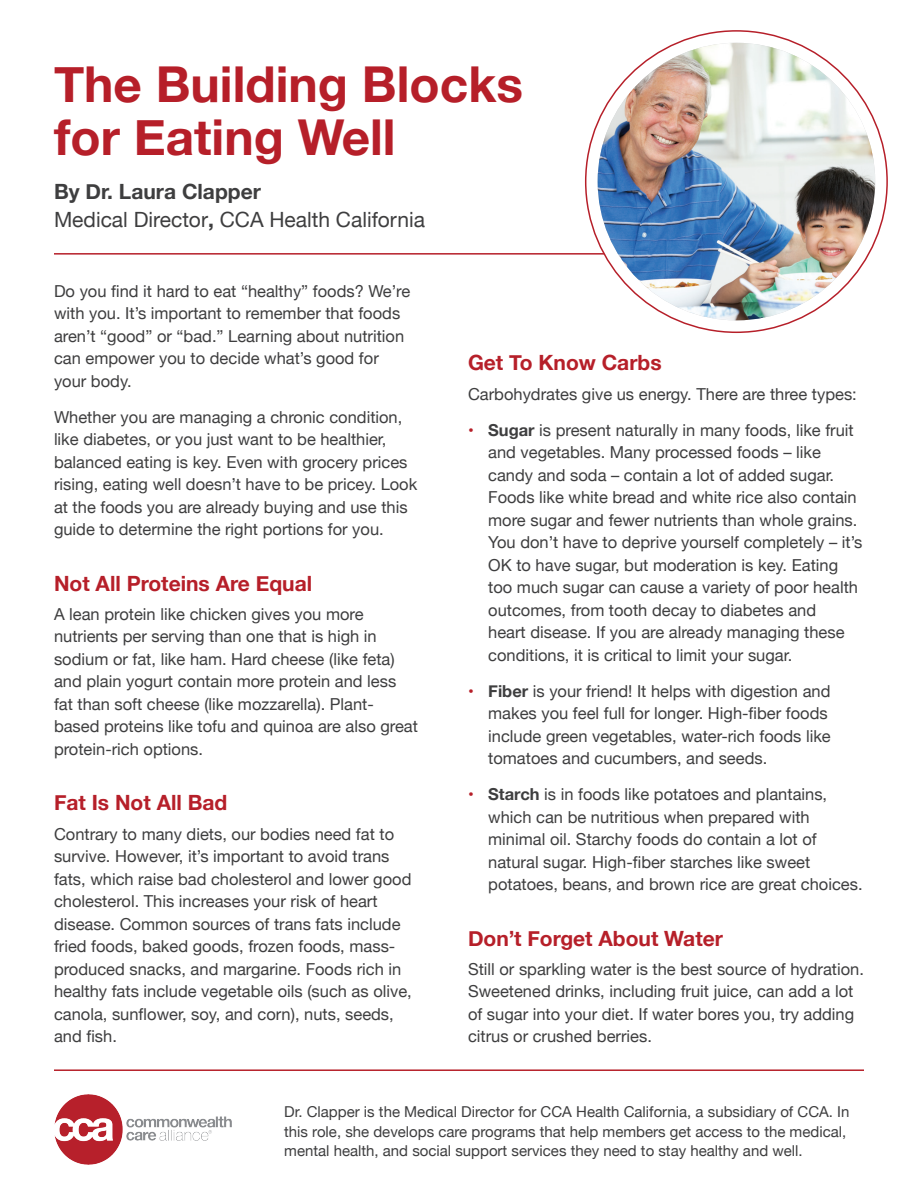
<style>
.page{position:relative;width:918px;height:1188px;background:#fff}
.page>*{position:absolute;margin:0;border:0;box-sizing:border-box;transform-origin:0 0}
.t1{font:700 49.5px/52.5px "Helvetica Neue";color:#b61f29}
.t2{font:700 21px "Helvetica Neue";color:#b61f29}
.t3{font:21px/28.5px "Helvetica Neue";color:#3e3e3f}
.body_copy{font:16.5px/22.5px "Helvetica Neue";color:#3e3e3f}
.body_copy-2{font:15px/19.5px "Helvetica Neue";color:#3e3e3f}
.s1{font-weight:700}
.s2{font-weight:700;color:#b61f29}
</style>
<div class="page">
<hr style="left:54px;top:1069px;width:810px;height:2px;background:#b61f29">
<hr style="left:54px;top:253px;width:810px;height:2px;background:#b61f29">
<div style="left:586px;top:31px;width:301px;height:301px;background:#fff;border-radius:50%"></div>
<img style="left:598px;top:43px;width:277px;height:277px;border-radius:139px">
<img style="left:54px;top:1095px;width:178px;height:69px">
<p class="t1" style="left:54px;top:60px;width:471px">The Building Blocks for Eating Well</p>
<p class="t3" style="left:54px;top:178px;width:372px"><span class="s1">By Dr. Laura Clapper<br></span>Medical Director<span class="s1">,</span> CCA Health California</p>
<p class="body_copy" style="left:54px;top:280px;width:358px">Do you find it hard to eat “healthy” foods? We’re with you. It’s important to remember that foods aren’t “good” or “bad.” Learning about nutrition can empower you to decide what’s good for your body.</p>
<p class="body_copy" style="left:54px;top:406px;width:365px">Whether you are managing a chronic condition, like diabetes, or you just want to be healthier, balanced eating is key. Even with grocery prices rising, eating well doesn’t have to be pricey. Look at the foods you are already buying and use this guide to determine the right portions for you.</p>
<p class="t2" style="left:54px;top:567px;width:260px">Not All Proteins Are Equal</p>
<p class="body_copy" style="left:54px;top:604px;width:366px">A lean protein like chicken gives you more nutrients per serving than one that is high in sodium or fat, like ham. Hard cheese (like feta) and plain yogurt contain more protein and less fat than soft cheese (like mozzarella). Plant&shy;based proteins like tofu and quinoa are also great protein-rich options.</p>
<p class="t2" style="left:54px;top:786px;width:175px">Fat Is Not All Bad</p>
<p class="body_copy" style="left:54px;top:823px;width:359px">Contrary to many diets, our bodies need fat to survive. However, it’s important to avoid trans fats, which raise bad cholesterol and lower good cholesterol. This increases your risk of heart disease. Common sources of trans fats include fried foods, baked goods, frozen foods, mass&shy;produced snacks, and margarine. Foods rich in healthy fats include vegetable oils (such as olive, canola, sunflower, soy, and corn), nuts, seeds, and fish.</p>
<p class="t2" style="left:468px;top:346px;width:195px">Get To Know Carbs</p>
<p class="body_copy" style="left:468px;top:383px;width:390px">Carbohydrates give us energy. There are three types:</p>
<p class="body_copy" style="left:488px;top:419px;width:376px;text-indent:-20px"><span class="s2">•</span> <span class="s1">Sugar</span> is present naturally in many foods, like fruit and vegetables. Many processed foods – like candy and soda – contain a lot of added sugar.<br>Foods like white bread and white rice also contain more sugar and fewer nutrients than whole grains.<br>You don’t have to deprive yourself completely – it’s OK to have sugar, but moderation is key. Eating too much sugar can cause a variety of poor health outcomes, from tooth decay to diabetes and<br>heart disease. If you are already managing these conditions, it is critical to limit your sugar.</p>
<p class="body_copy" style="left:488px;top:680px;width:344px;text-indent:-20px"><span class="s2">•</span> <span class="s1">Fiber</span> is your friend! It helps with digestion and makes you feel full for longer. High-fiber foods include green vegetables, water-rich foods like tomatoes and cucumbers, and seeds.</p>
<p class="body_copy" style="left:488px;top:784px;width:376px;text-indent:-20px"><span class="s2">•</span> <span class="s1">Starch</span> is in foods like potatoes and plantains, which can be nutritious when prepared with minimal oil. Starchy foods do contain a lot of natural sugar. High-fiber starches like sweet potatoes, beans, and brown rice are great choices.</p>
<p class="t2" style="left:468px;top:922px;width:256px">Don’t Forget About Water</p>
<p class="body_copy" style="left:468px;top:959px;width:398px">Still or sparkling water is the best source of hydration.<br>Sweetened drinks, including fruit juice, can add a lot of sugar into your diet. If water bores you, try adding citrus or crushed berries.</p>
<p class="body_copy-2" style="left:284px;top:1103px;width:567px">Dr. Clapper is the Medical Director for CCA Health California, a subsidiary of CCA. In this role, she develops care programs that help members get access to the medical, mental health, and social support services they need to stay healthy and well.</p>
</div>
